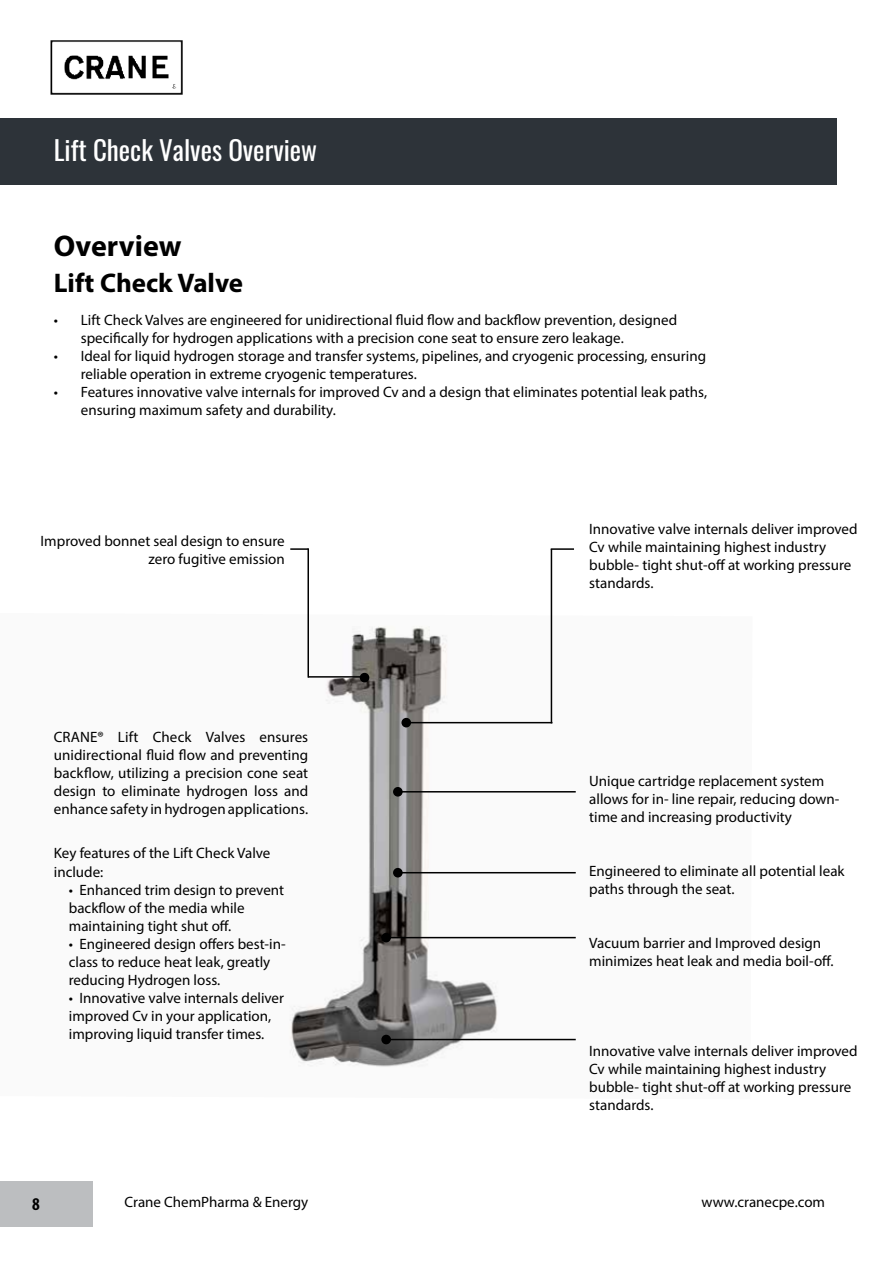
<style>
.page{position:relative;width:893px;height:1263px;background:#fff}
.page>*{position:absolute;margin:0;border:0;box-sizing:border-box;transform-origin:0 0}
.t1{font:700 30px "Myriad Pro";color:#000}
.t2{font:27px "Oswald";color:#fff}
.t3{font:700 27px "Myriad Pro";color:#000}
.t4{font:700 condensed 18px "Myriad Pro";color:#000}
.t5{font:15px/18px "Myriad Pro";color:#000}
</style>
<div class="page">
<div style="left:0;top:118px;width:836px;height:66px;background:#2d3339"></div>
<div style="left:0;top:1181px;width:93px;height:45px;background:#bcbec0"></div>
<img style="left:50px;top:40px;width:133px;height:55px">
<img style="left:290px;top:613px;width:286px;height:454px">
<hr style="left:406px;top:722px;width:146px;height:1px;background:#000">
<hr style="left:551px;top:549px;width:1px;height:174px;background:#000">
<hr style="left:551px;top:548px;width:23px;height:2px;background:#000">
<div style="left:401px;top:718px;width:10px;height:9px;background:#000;border-radius:50%"></div>
<hr style="left:398px;top:791px;width:178px;height:1px;background:#000">
<div style="left:393px;top:787px;width:10px;height:9px;background:#000;border-radius:50%"></div>
<hr style="left:398px;top:872px;width:178px;height:1px;background:#000">
<div style="left:393px;top:868px;width:10px;height:9px;background:#000;border-radius:50%"></div>
<hr style="left:386px;top:937px;width:190px;height:1px;background:#000">
<div style="left:381px;top:933px;width:10px;height:9px;background:#000;border-radius:50%"></div>
<hr style="left:386px;top:1039px;width:190px;height:1px;background:#000">
<div style="left:381px;top:1035px;width:10px;height:9px;background:#000;border-radius:50%"></div>
<hr style="left:308px;top:676px;width:56px;height:2px;background:#000">
<div style="left:360px;top:673px;width:9px;height:9px;background:#000;border-radius:50%"></div>
<hr style="left:307px;top:548px;width:2px;height:130px;background:#000">
<svg style="left:290px;top:548px;width:18px;height:2px"></svg>
<h2 class="t2" style="left:54px;top:126px;width:265px">Lift Check Valves Overview</h2>
<h1 class="t1" style="left:54px;top:226px;width:129px">Overview</h1>
<h2 class="t3" style="left:54px;top:266px;width:191px">Lift Check Valve</h2>
<p class="t5" style="left:81px;top:311px;width:598px;text-indent:-27px">• Lift Check Valves are engineered for unidirectional fluid flow and backflow prevention, designed specifically for hydrogen applications with a precision cone seat to ensure zero leakage.</p>
<p class="t5" style="left:81px;top:347px;width:627px;text-indent:-27px">• Ideal for liquid hydrogen storage and transfer systems, pipelines, and cryogenic processing, ensuring reliable operation in extreme cryogenic temperatures.</p>
<p class="t5" style="left:81px;top:383px;width:628px;text-indent:-27px">• Features innovative valve internals for improved Cv and a design that eliminates potential leak paths, ensuring maximum safety and durability.</p>
<p class="t5" style="left:41px;top:532px;width:246px;text-align:right">Improved bonnet seal design to ensure zero fugitive emission</p>
<p class="t5" style="left:54px;top:728px;width:256px;text-align:justify">CRANE® Lift Check Valves ensures unidirectional fluid flow and preventing backflow, utilizing a precision cone seat design to eliminate hydrogen loss and enhance safety in hydrogen applications.</p>
<p class="t5" style="left:54px;top:844px;width:218px">Key features of the Lift Check Valve include:</p>
<p class="t5" style="left:69px;top:880px;width:217px">• Enhanced trim design to prevent backflow of the media while maintaining tight shut off.</p>
<p class="t5" style="left:69px;top:934px;width:218px">• Engineered design offers best-in&shy;class to reduce heat leak, greatly reducing Hydrogen loss.</p>
<p class="t5" style="left:69px;top:988px;width:217px">• Innovative valve internals deliver improved Cv in your application, improving liquid transfer times.</p>
<p class="t5" style="left:589px;top:519px;width:270px">Innovative valve internals deliver improved Cv while maintaining highest industry bubble- tight shut-off at working pressure standards.</p>
<p class="t5" style="left:589px;top:771px;width:252px">Unique cartridge replacement system allows for in- line repair, reducing down&shy;time and increasing productivity</p>
<p class="t5" style="left:589px;top:861px;width:257px">Engineered to eliminate all potential leak paths through the seat.</p>
<p class="t5" style="left:589px;top:933px;width:246px">Vacuum barrier and Improved design minimizes heat leak and media boil-off.</p>
<p class="t5" style="left:589px;top:1041px;width:270px">Innovative valve internals deliver improved Cv while maintaining highest industry bubble- tight shut-off at working pressure standards.</p>
<p class="t4" style="left:32px;top:1193px;width:9px">8</p>
<p class="t5" style="left:125px;top:1192px;width:185px">Crane ChemPharma &amp; Energy</p>
<p class="t5" style="left:701px;top:1192px;width:125px">www.cranecpe.com</p>
</div>
